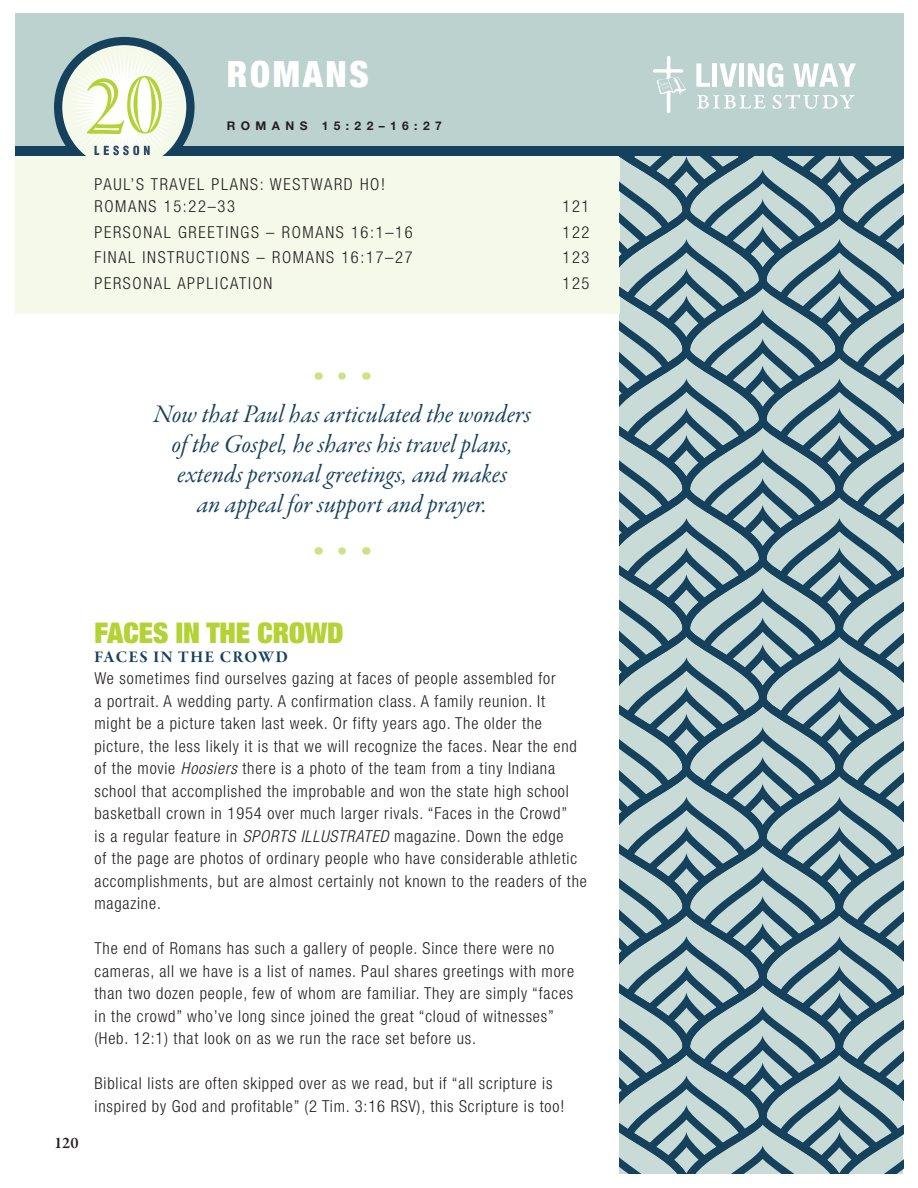
<style>
.page{position:relative;width:918px;height:1188px;background:#fff}
.page>*{position:absolute;margin:0;border:0;box-sizing:border-box;transform-origin:0 0}
.t1{font:900 condensed 36px "Helvetica Neue";letter-spacing:.075em;color:#fff}
.t2{font:900 condensed 28.5px "Helvetica Neue LT Std";color:#b3d234}
.t3{font:25.5px/30px "Garamond Premr Pro It Subh";letter-spacing:.005em;color:#16415d;text-align:center}
.t4{font:300 condensed 16.5px/22.5px "Helvetica Neue LT Std";letter-spacing:.05em;color:#231f20}
.t5{font:300 condensed 16.5px/22.5px "Helvetica Neue LT Std";letter-spacing:.1em;color:#231f20}
.t6{font:16.5px "Garamond Premr Pro Bd Subh";letter-spacing:.085em;color:#16415d}
.t7{font:600 16.5px "Garamond Premr Pro";color:#231f20}
.t8{font:700 12px "Helvetica Neue LT Std";letter-spacing:.45em;color:#231f20}
.s1{font-style:italic}
</style>
<div class="page">
<div style="left:15px;top:13px;width:888px;height:137px;background:#bcd2cf"></div>
<div style="left:15px;top:150px;width:605px;height:164px;background:#f5f9e9"></div>
<div style="left:15px;top:147px;width:888px;height:9px;background:#16415d"></div>
<svg style="left:620px;top:156px;width:283px;height:1018px"></svg>
<svg style="left:653px;top:56px;width:33px;height:58px"></svg>
<svg style="left:696px;top:63px;width:14px;height:24px"></svg>
<hr style="left:713px;top:63px;width:4px;height:24px;background:#fff">
<svg style="left:720px;top:63px;width:17px;height:24px"></svg>
<div style="left:739px;top:63px;width:5px;height:24px;background:#fff"></div>
<svg style="left:748px;top:63px;width:35px;height:24px"></svg>
<svg style="left:793px;top:63px;width:63px;height:24px"></svg>
<svg style="left:697px;top:95px;width:68px;height:14px"></svg>
<svg style="left:772px;top:95px;width:83px;height:14px"></svg>
<svg style="left:54px;top:37px;width:141px;height:121px"></svg>
<svg style="left:342px;top:372px;width:4px;height:8px"></svg>
<svg style="left:342px;top:547px;width:4px;height:8px"></svg>
<h1 class="t1" style="left:227px;top:45px;width:144px">ROMANS</h1>
<p class="t8" style="left:227px;top:118px;width:216px">ROMANS 15:22–16:27</p>
<p class="t5" style="left:94px;top:172px;width:292px">PAUL’S TRAVEL PLANS: WESTWARD HO!<br>ROMANS 15:22–33</p>
<p class="t4" style="left:562px;top:195px;width:29px">121</p>
<p class="t5" style="left:94px;top:220px;width:320px">PERSONAL GREETINGS – ROMANS 16:1–16</p>
<p class="t4" style="left:562px;top:220px;width:29px">122</p>
<p class="t5" style="left:94px;top:246px;width:320px">FINAL INSTRUCTIONS – ROMANS 16:17–27</p>
<p class="t4" style="left:562px;top:246px;width:29px">123</p>
<p class="t5" style="left:94px;top:271px;width:179px">PERSONAL APPLICATION</p>
<p class="t4" style="left:562px;top:271px;width:29px">125</p>
<h3 class="t3" style="left:153px;top:401px;width:379px">Now that Paul has articulated the wonders of the Gospel, he shares his travel plans, extends personal greetings, and makes<br>an appeal for support and prayer.</h3>
<p class="t7" style="left:54px;top:1132px;width:26px">120</p>
<h2 class="t2" style="left:94px;top:614px;width:251px">FACES IN THE CROWD</h2>
<p class="t6" style="left:95px;top:647px;width:195px">FACES IN THE CROWD</p>
<p class="t4" style="left:94px;top:667px;width:494px">We sometimes find ourselves gazing at faces of people assembled for<br>a portrait. A wedding party. A confirmation class. A family reunion. It<br>might be a picture taken last week. Or fifty years ago. The older the picture, the less likely it is that we will recognize the faces. Near the end of the movie <span class="s1">Hoosiers</span> there is a photo of the team from a tiny Indiana school that accomplished the improbable and won the state high school basketball crown in 1954 over much larger rivals. “Faces in the Crowd”<br>is a regular feature in <span class="s1">SPORTS ILLUSTRATED</span> magazine. Down the edge<br>of the page are photos of ordinary people who have considerable athletic accomplishments, but are almost certainly not known to the readers of the magazine.</p>
<p class="t4" style="left:94px;top:937px;width:481px">The end of Romans has such a gallery of people. Since there were no cameras, all we have is a list of names. Paul shares greetings with more than two dozen people, few of whom are familiar. They are simply “faces in the crowd” who’ve long since joined the great “cloud of witnesses” (Heb. 12:1) that look on as we run the race set before us.</p>
<p class="t4" style="left:94px;top:1072px;width:471px">Biblical lists are often skipped over as we read, but if “all scripture is inspired by God and profitable” (2 Tim. 3:16 RSV), this Scripture is too!</p>
</div>
